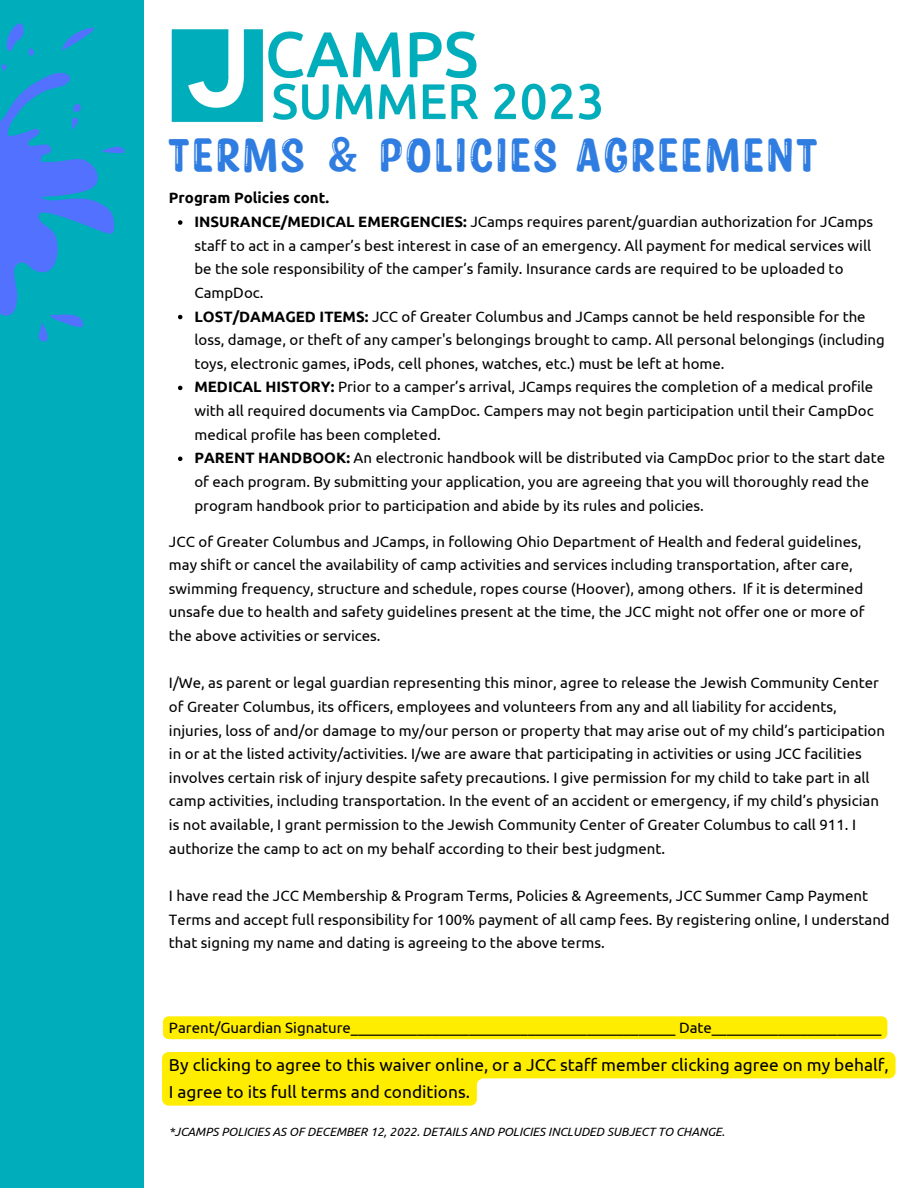
<style>
.page{position:relative;width:918px;height:1188px;background:#fff}
.page>*{position:absolute;margin:0;border:0;box-sizing:border-box;transform-origin:0 0}
.t1{font:49.8px "Stayand Shine";letter-spacing:.07em;color:#2f7de1}
.t2{font:17.25px/27.3px "Ubuntu";color:#000}
.t3{font:15px/23.7px "Ubuntu";color:#000}
.t4{font:700 15px "Ubuntu";color:#000}
.t5{font:italic 12px "Ubuntu";color:#000}
.s1{font-weight:700}
</style>
<div class="page">
<div style="left:0;top:0;width:144px;height:1188px;background:#00adbb"></div>
<img style="left:171px;top:29px;width:430px;height:93px">
<svg style="left:0;top:23px;width:125px;height:319px"></svg>
<svg style="left:178px;top:220px;width:4px;height:5px"></svg>
<svg style="left:178px;top:315px;width:4px;height:4px"></svg>
<svg style="left:178px;top:386px;width:4px;height:4px"></svg>
<svg style="left:178px;top:457px;width:4px;height:4px"></svg>
<div style="left:163px;top:1016px;width:724px;height:23px;background:#ffed00"></div>
<svg style="left:162px;top:1052px;width:734px;height:54px"></svg>
<h1 class="t1" style="left:169px;top:136px;width:650px">TERMS &amp; POLICIES AGREEMENT</h1>
<p class="t4" style="left:169px;top:189px;width:162px">Program Policies cont.</p>
<p class="t3" style="left:194px;top:210px;width:692px"><span class="s1">INSURANCE/MEDICAL EMERGENCIES:</span> JCamps requires parent/guardian authorization for JCamps staff to act in a camper’s best interest in case of an emergency. All payment for medical services will be the sole responsibility of the camper’s family. Insurance cards are required to be uploaded to CampDoc.<br><span class="s1">LOST/DAMAGED ITEMS:</span> JCC of Greater Columbus and JCamps cannot be held responsible for the loss, damage, or theft of any camper's belongings brought to camp. All personal belongings (including toys, electronic games, iPods, cell phones, watches, etc.) must be left at home.<br><span class="s1">MEDICAL HISTORY:</span> Prior to a camper’s arrival, JCamps requires the completion of a medical profile with all required documents via CampDoc. Campers may not begin participation until their CampDoc medical profile has been completed.<br><span class="s1">PARENT HANDBOOK:</span> An electronic handbook will be distributed via CampDoc prior to the start date of each program. By submitting your application, you are agreeing that you will thoroughly read the program handbook prior to participation and abide by its rules and policies.</p>
<p class="t3" style="left:169px;top:529px;width:697px">JCC of Greater Columbus and JCamps, in following Ohio Department of Health and federal guidelines, may shift or cancel the availability of camp activities and services including transportation, after care, swimming frequency, structure and schedule, ropes course (Hoover), among others. If it is determined unsafe due to health and safety guidelines present at the time, the JCC might not offer one or more of the above activities or services.</p>
<p class="t3" style="left:169px;top:671px;width:718px">I/We, as parent or legal guardian representing this minor, agree to release the Jewish Community Center of Greater Columbus, its officers, employees and volunteers from any and all liability for accidents, injuries, loss of and/or damage to my/our person or property that may arise out of my child’s participation in or at the listed activity/activities. I/we are aware that participating in activities or using JCC facilities involves certain risk of injury despite safety precautions. I give permission for my child to take part in all camp activities, including transportation. In the event of an accident or emergency, if my child’s physician is not available, I grant permission to the Jewish Community Center of Greater Columbus to call 911. I authorize the camp to act on my behalf according to their best judgment.</p>
<p class="t3" style="left:169px;top:884px;width:722px">I have read the JCC Membership &amp; Program Terms, Policies &amp; Agreements, JCC Summer Camp Payment<br>Terms and accept full responsibility for 100% payment of all camp fees. By registering online, I understand that signing my name and dating is agreeing to the above terms.</p>
<p class="t3" style="left:169px;top:1015px;width:714px">Parent/Guardian Signature____________________________________________ Date_______________________</p>
<p class="t2" style="left:169px;top:1051px;width:721px">By clicking to agree to this waiver online, or a JCC staff member clicking agree on my behalf,<br>I agree to its full terms and conditions.</p>
<p class="t5" style="left:169px;top:1125px;width:557px">*JCAMPS POLICIES AS OF DECEMBER 12, 2022. DETAILS AND POLICIES INCLUDED SUBJECT TO CHANGE.</p>
</div>
